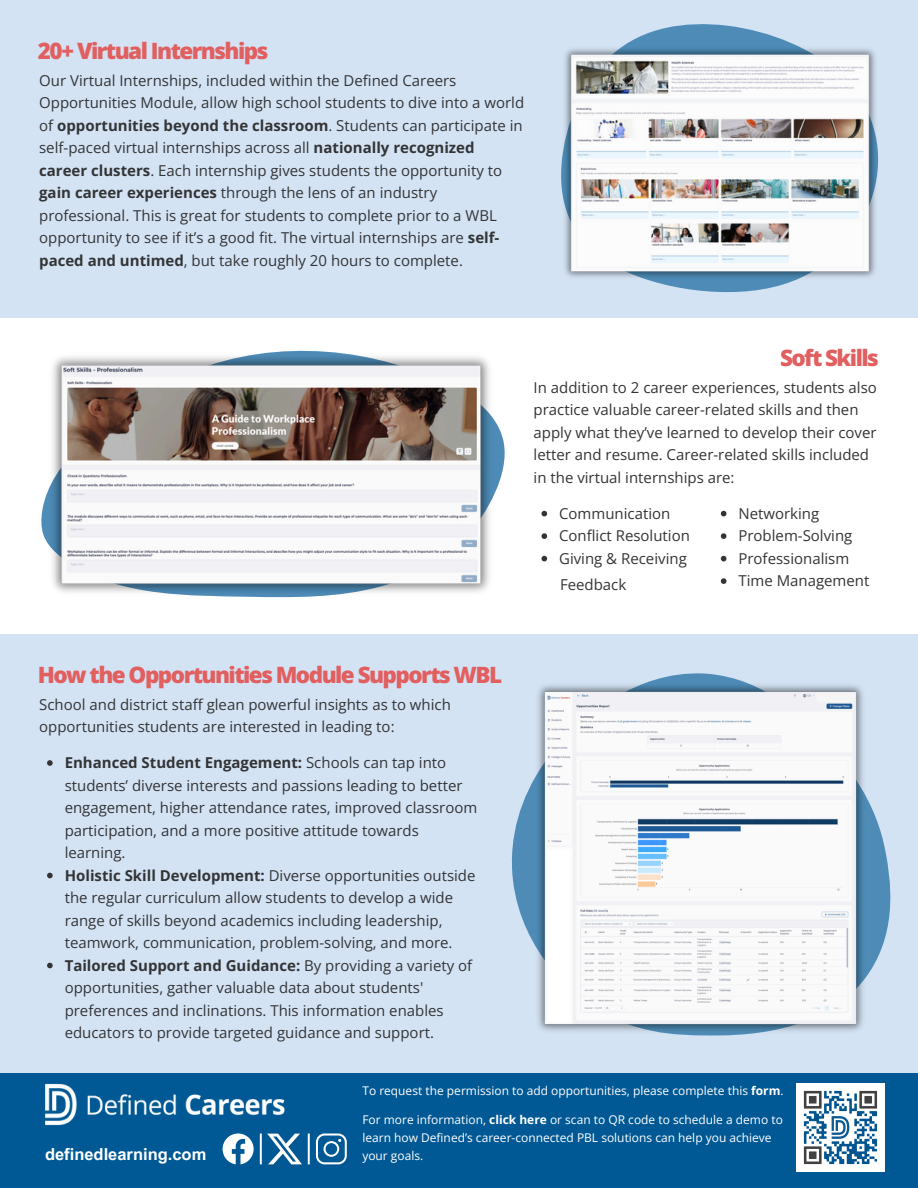
<style>
.page{position:relative;width:918px;height:1188px;background:#fff}
.page>*{position:absolute;margin:0;border:0;box-sizing:border-box;transform-origin:0 0}
.t1{font:800 22.5px "Open Sans";letter-spacing:-.07em;color:#e25f5f}
.t2{font:700 16.5px "Arial MT Pro";color:#fff}
.t3{font:15px/22.5px "Open Sans";color:#333436}
.t4{font:12px/18px "Open Sans";color:#fff}
.s1{font-weight:700}
</style>
<div class="page">
<div style="left:0;top:1066px;width:918px;height:122px;background:#005994"></div>
<svg style="left:223px;top:1134px;width:30px;height:30px"></svg>
<hr style="left:260px;top:1134px;width:2px;height:30px;background:#fff">
<hr style="left:308px;top:1134px;width:2px;height:30px;background:#fff">
<svg style="left:316px;top:1134px;width:31px;height:30px"></svg>
<img style="left:268px;top:1134px;width:34px;height:30px">
<div style="left:0;top:0;width:918px;height:317px;background:#d4e3f4"></div>
<img style="left:45px;top:1083px;width:240px;height:43px">
<div style="left:0;top:634px;width:918px;height:438px;background:#d4e3f4"></div>
<img style="left:797px;top:1083px;width:87px;height:88px">
<svg style="left:628px;top:24px;width:163px;height:268px;fill:#4e8cb7"></svg>
<img style="left:561px;top:43px;width:318px;height:240px">
<img style="left:41px;top:350px;width:464px;height:248px">
<svg style="left:512px;top:673px;width:378px;height:300px"></svg>
<img style="left:533px;top:679px;width:336px;height:357px">
<div style="left:817px;top:693px;width:38px;height:9px;background:#f5f5f5"></div>
<svg style="left:542px;top:511px;width:5px;height:5px"></svg>
<svg style="left:542px;top:533px;width:5px;height:6px"></svg>
<svg style="left:542px;top:556px;width:5px;height:5px"></svg>
<svg style="left:721px;top:511px;width:5px;height:5px"></svg>
<svg style="left:721px;top:533px;width:5px;height:6px"></svg>
<svg style="left:721px;top:556px;width:5px;height:5px"></svg>
<svg style="left:721px;top:578px;width:5px;height:6px"></svg>
<svg style="left:47px;top:760px;width:6px;height:6px"></svg>
<svg style="left:47px;top:873px;width:6px;height:5px"></svg>
<svg style="left:47px;top:963px;width:6px;height:5px"></svg>
<p class="t1" style="left:38px;top:35px;width:232px">20+ Virtual Internships</p>
<p class="t3" style="left:39px;top:69px;width:487px">Our Virtual Internships, included within the Defined Careers Opportunities Module, allow high school students to dive into a world of <span class="s1">opportunities beyond the classroom</span>. Students can participate in self-paced virtual internships across all <span class="s1">nationally recognized career clusters</span>. Each internship gives students the opportunity to <span class="s1">gain career experiences</span> through the lens of an industry professional. This is great for students to complete prior to a WBL opportunity to see if it’s a good fit. The virtual internships are <span class="s1">self&shy;paced and untimed</span>, but take roughly 20 hours to complete.</p>
<p class="t1" style="left:38px;top:659px;width:466px">How the Opportunities Module Supports WBL</p>
<p class="t3" style="left:39px;top:693px;width:413px">School and district staff glean powerful insights as to which opportunities students are interested in leading to:</p>
<h3 class="t3" style="left:65px;top:751px;width:414px"><span class="s1">Enhanced Student Engagement:</span> Schools can tap into students’ diverse interests and passions leading to better engagement, higher attendance rates, improved classroom participation, and a more positive attitude towards learning.</h3>
<p class="t3" style="left:65px;top:864px;width:412px"><span class="s1">Holistic Skill Development:</span> Diverse opportunities outside the regular curriculum allow students to develop a wide range of skills beyond academics including leadership, teamwork, communication, problem-solving, and more.</p>
<p class="t3" style="left:65px;top:954px;width:409px"><span class="s1">Tailored Support and Guidance:</span> By providing a variety of opportunities, gather valuable data about students' preferences and inclinations. This information enables educators to provide targeted guidance and support.</p>
<p class="t1" style="left:780px;top:342px;width:100px">Soft Skills</p>
<p class="t3" style="left:534px;top:376px;width:345px">In addition to 2 career experiences, students also practice valuable career-related skills and then apply what they’ve learned to develop their cover letter and resume. Career-related skills included in the virtual internships are:</p>
<p class="t3" style="left:559px;top:502px;width:113px">Communication</p>
<p class="t3" style="left:559px;top:524px;width:132px">Conflict Resolution</p>
<p class="t3" style="left:559px;top:547px;width:129px">Giving &amp; Receiving</p>
<p class="t3" style="left:738px;top:502px;width:82px">Networking</p>
<p class="t3" style="left:738px;top:524px;width:115px">Problem-Solving</p>
<h3 class="t3" style="left:738px;top:547px;width:112px">Professionalism</h3>
<h1 class="t3" style="left:738px;top:569px;width:132px">Time Management</h1>
<p class="t3" style="left:560px;top:572px;width:68px">Feedback</p>
<h1 class="t2" style="left:45px;top:1148px;width:163px">definedlearning.com</h1>
<p class="t4" style="left:362px;top:1081px;width:423px">To request the permission to add opportunities, please complete this <span class="s1">form</span>.</p>
<p class="t4" style="left:362px;top:1110px;width:422px">For more information, <span class="s1">click here</span> or scan to QR code to schedule a demo to learn how Defined’s career-connected PBL solutions can help you achieve your goals.</p>
</div>
